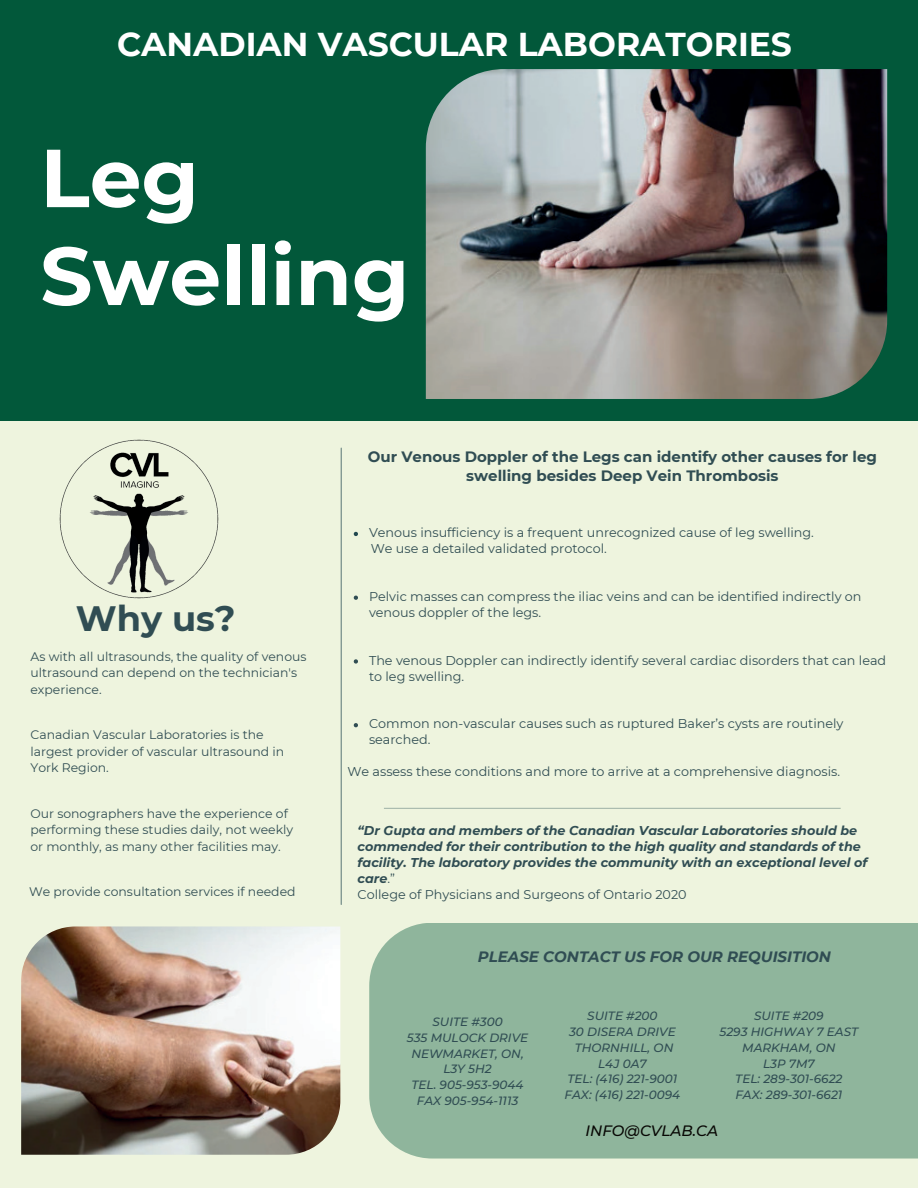
<style>
.page{position:relative;width:918px;height:1188px;background:#eef4de}
.page>*{position:absolute;margin:0;border:0;box-sizing:border-box;transform-origin:0 0}
.t1{font:700 82.05px/97.8px "Montserrat";color:#fff}
.t2{font:700 35.25px "Montserrat";color:#304d53}
.t3{font:700 33px "Montserrat";color:#fff}
.t4{font:700 15px/19.2px "Montserrat";color:#304d53;text-align:center}
.t5{font:italic 700 15px "Montserrat";color:#304d53}
.t6{font:italic 500 15px "Montserrat";color:#080704}
.t7{font:12.75px/15.9px "Montserrat";color:#304d53}
.t8{font:italic 700 12.75px/15.9px "Montserrat";color:#304d53}
.t9{font:12.45px/16.5px "Montserrat";color:#304d53}
.t10{font:italic 500 12px/15.8px "Montserrat";color:#304d53;text-align:center}
.s1{font-weight:400;font-style:normal}
</style>
<div class="page">
<div style="left:0;top:0;width:918px;height:421px;background:#02583a"></div>
<img style="left:426px;top:69px;width:461px;height:330px">
<img style="left:21px;top:926px;width:319px;height:229px">
<div style="left:369px;top:923px;width:549px;height:236px;background:#8fb59c"></div>
<img style="left:59px;top:439px;width:160px;height:160px">
<hr style="left:341px;top:448px;width:1px;height:457px;background:#224850">
<svg style="left:354px;top:532px;width:4px;height:4px"></svg>
<svg style="left:354px;top:596px;width:4px;height:4px"></svg>
<svg style="left:354px;top:659px;width:4px;height:5px"></svg>
<svg style="left:354px;top:723px;width:4px;height:4px"></svg>
<hr style="left:384px;top:808px;width:457px;height:1px;background:#224850">
<h3 class="t3" style="left:117px;top:20px;width:676px">CANADIAN VASCULAR LABORATORIES</h3>
<h1 class="t1" style="left:40px;top:125px;width:371px">Leg<br>Swelling</h1>
<p class="t4" style="left:368px;top:446px;width:511px">Our Venous Doppler of the Legs can identify other causes for leg swelling besides Deep Vein Thrombosis</p>
<p class="t7" style="left:369px;top:524px;width:446px">Venous insufficiency is a frequent unrecognized cause of leg swelling.</p>
<h2 class="t2" style="left:76px;top:593px;width:161px">Why us?</h2>
<p class="t9" style="left:30px;top:648px;width:278px">As with all ultrasounds, the quality of venous ultrasound can depend on the technician's experience.</p>
<p class="t9" style="left:30px;top:726px;width:255px">Canadian Vascular Laboratories is the largest provider of vascular ultrasound in<br>York Region.</p>
<p class="t9" style="left:30px;top:805px;width:264px">Our sonographers have the experience of performing these studies daily, not weekly or monthly, as many other facilities may.</p>
<p class="t9" style="left:29px;top:883px;width:268px">We provide consultation services if needed</p>
<p class="t7" style="left:371px;top:540px;width:238px">We use a detailed validated protocol.</p>
<p class="t7" style="left:369px;top:588px;width:494px">Pelvic masses can compress the iliac veins and can be identified indirectly on venous doppler of the legs.</p>
<p class="t7" style="left:369px;top:652px;width:519px">The venous Doppler can indirectly identify several cardiac disorders that can lead to leg swelling.</p>
<p class="t7" style="left:369px;top:715px;width:476px">Common non-vascular causes such as ruptured Baker’s cysts are routinely searched.</p>
<p class="t7" style="left:347px;top:763px;width:494px">We assess these conditions and more to arrive at a comprehensive diagnosis.</p>
<p class="t8" style="left:358px;top:822px;width:511px">“Dr Gupta and members of the Canadian Vascular Laboratories should be commended for their contribution to the high quality and standards of the facility. The laboratory provides the community with an exceptional level of care<span class="s1">.”<br>College of Physicians and Surgeons of Ontario 2020</span></p>
<p class="t5" style="left:478px;top:946px;width:355px">PLEASE CONTACT US FOR OUR REQUISITION</p>
<p class="t10" style="left:407px;top:1013px;width:123px">SUITE #300<br>535 MULOCK DRIVE<br>NEWMARKET, ON,<br>L3Y 5H2<br>TEL. 905-953-9044<br>FAX 905-954-1113</p>
<p class="t10" style="left:565px;top:1008px;width:117px">SUITE #200<br>30 DISERA DRIVE<br>THORNHILL, ON<br>L4J 0A7<br>TEL: (416) 221-9001<br>FAX: (416) 221-0094</p>
<p class="t10" style="left:720px;top:1008px;width:140px">SUITE #209<br>5293 HIGHWAY 7 EAST<br>MARKHAM, ON<br>L3P 7M7<br>TEL: 289-301-6622<br>FAX: 289-301-6621</p>
<p class="t6" style="left:586px;top:1120px;width:134px">INFO@CVLAB.CA</p>
</div>
